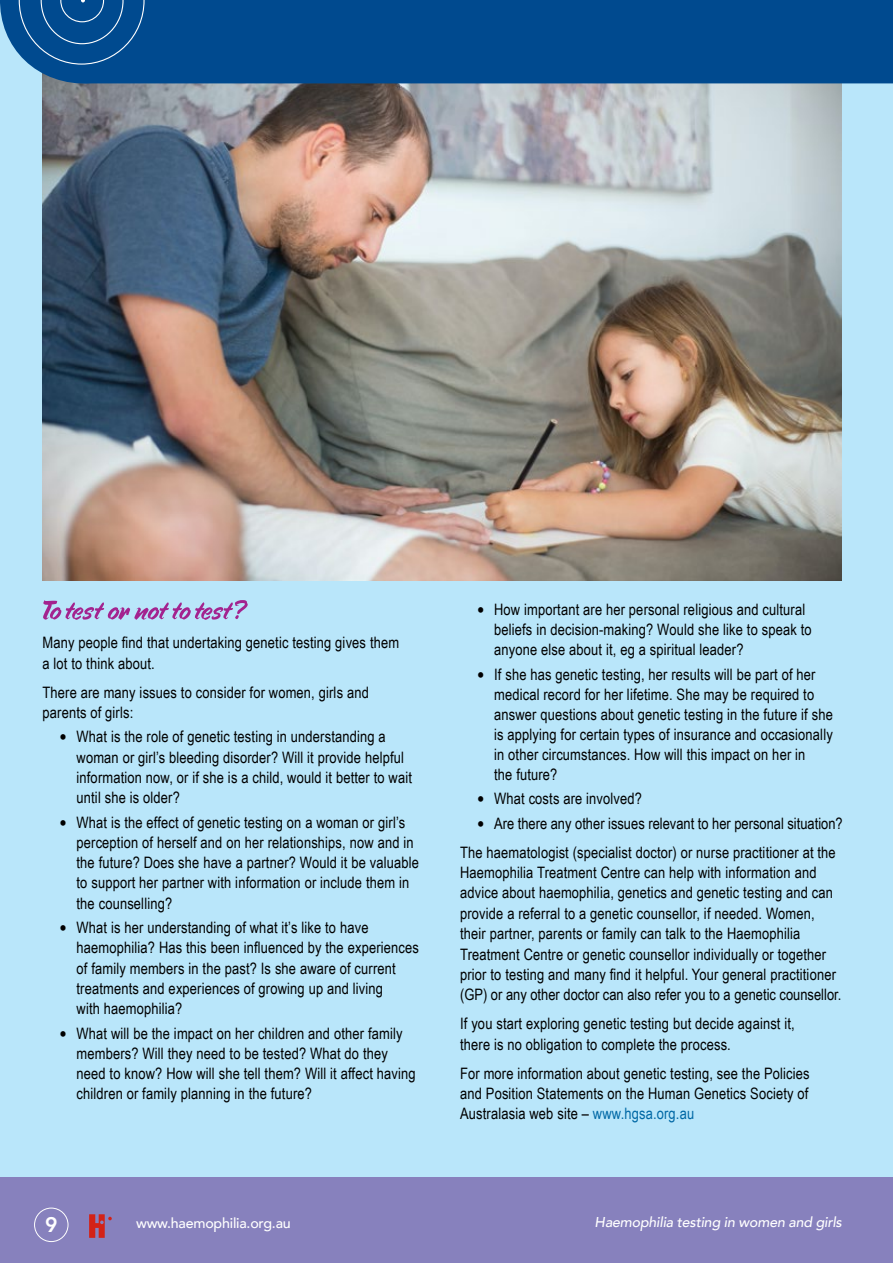
<style>
.page{position:relative;width:893px;height:1263px;background:#fff}
.page>*{position:absolute;margin:0;border:0;box-sizing:border-box;transform-origin:0 0}
.t1{font:800 21px "Avenir";color:#fff}
.t2{font:15.75px/20.2px "Arial Narrow";letter-spacing:.01em;color:#000}
.t3{font:italic 500 14.25px "Avenir";letter-spacing:-.015em;color:#fff}
.t4{font:500 14.25px "Avenir";letter-spacing:-.015em;color:#fff}
.s1{font-size:22.5px}
.s2{color:#0068a5}
</style>
<div class="page">
<div style="left:0;top:86px;width:893px;height:1092px;background:#b9e6fa"></div>
<img style="left:43px;top:86px;width:799px;height:494px">
<svg style="left:43px;top:600px;width:205px;height:20px;background:#b1a8d8"></svg>
<div style="left:0;top:1178px;width:893px;height:85px;background:#8781bd"></div>
<div style="left:0;top:0;width:893px;height:86px;background:#004a8f"></div>
<svg style="left:19px;top:0;width:126px;height:65px;background:#0f5596"></svg>
<div style="left:34px;top:1208px;width:34px;height:34px;border:1px solid #fff;border-radius:50%"></div>
<svg style="left:89px;top:1214px;width:23px;height:24px"></svg>
<p class="t2" style="left:43px;top:632px;width:358px">Many people find that undertaking genetic testing gives them a lot to think about.</p>
<p class="t2" style="left:43px;top:681px;width:328px">There are many issues to consider for women, girls and parents of girls:</p>
<p class="t2" style="left:77px;top:726px;width:337px;text-indent:-17px"><span class="s1">•</span> What is the role of genetic testing in understanding a woman or girl’s bleeding disorder? Will it provide helpful information now, or if she is a child, would it better to wait until she is older?</p>
<p class="t2" style="left:77px;top:811px;width:344px;text-indent:-17px"><span class="s1">•</span> What is the effect of genetic testing on a woman or girl’s perception of herself and on her relationships, now and in the future? Does she have a partner? Would it be valuable to support her partner with information or include them in the counselling?</p>
<p class="t2" style="left:77px;top:917px;width:344px;text-indent:-17px"><span class="s1">•</span> What is her understanding of what it’s like to have haemophilia? Has this been influenced by the experiences of family members in the past? Is she aware of current treatments and experiences of growing up and living<br>with haemophilia?</p>
<p class="t2" style="left:77px;top:1022px;width:341px;text-indent:-17px"><span class="s1">•</span> What will be the impact on her children and other family members? Will they need to be tested? What do they need to know? How will she tell them? Will it affect having children or family planning in the future?</p>
<p class="t2" style="left:494px;top:599px;width:319px;text-indent:-17px"><span class="s1">•</span> How important are her personal religious and cultural beliefs in decision-making? Would she like to speak to anyone else about it, eg a spiritual leader?</p>
<p class="t2" style="left:494px;top:664px;width:340px;text-indent:-17px"><span class="s1">•</span> If she has genetic testing, her results will be part of her medical record for her lifetime. She may be required to answer questions about genetic testing in the future if she is applying for certain types of insurance and occasionally in other circumstances. How will this impact on her in<br>the future?</p>
<p class="t2" style="left:477px;top:788px;width:166px"><span class="s1">•</span> What costs are involved?</p>
<p class="t2" style="left:460px;top:808px;width:384px;line-height:29px;text-indent:17px"><span class="s1">•</span> Are there any other issues relevant to her personal situation?<br>The haematologist (specialist doctor) or nurse practitioner at the</p>
<p class="t2" style="left:460px;top:861px;width:383px">Haemophilia Treatment Centre can help with information and advice about haemophilia, genetics and genetic testing and can provide a referral to a genetic counsellor, if needed. Women, their partner, parents or family can talk to the Haemophilia Treatment Centre or genetic counsellor individually or together prior to testing and many find it helpful. Your general practitioner (GP) or any other doctor can also refer you to a genetic counsellor.</p>
<p class="t2" style="left:460px;top:1013px;width:336px">If you start exploring genetic testing but decide against it, there is no obligation to complete the process.</p>
<p class="t2" style="left:460px;top:1062px;width:351px;text-align:justify">For more information about genetic testing, see the Policies and Position Statements on the Human Genetics Society of Australasia web site – <span class="s2">www.hgsa.org.au</span></p>
<h1 class="t1" style="left:45px;top:1208px;width:14px">9</h1>
<p class="t4" style="left:136px;top:1211px;width:156px">www.haemophilia.org.au</p>
<p class="t3" style="left:595px;top:1214px;width:249px">Haemophilia testing in women and girls</p>
</div>
